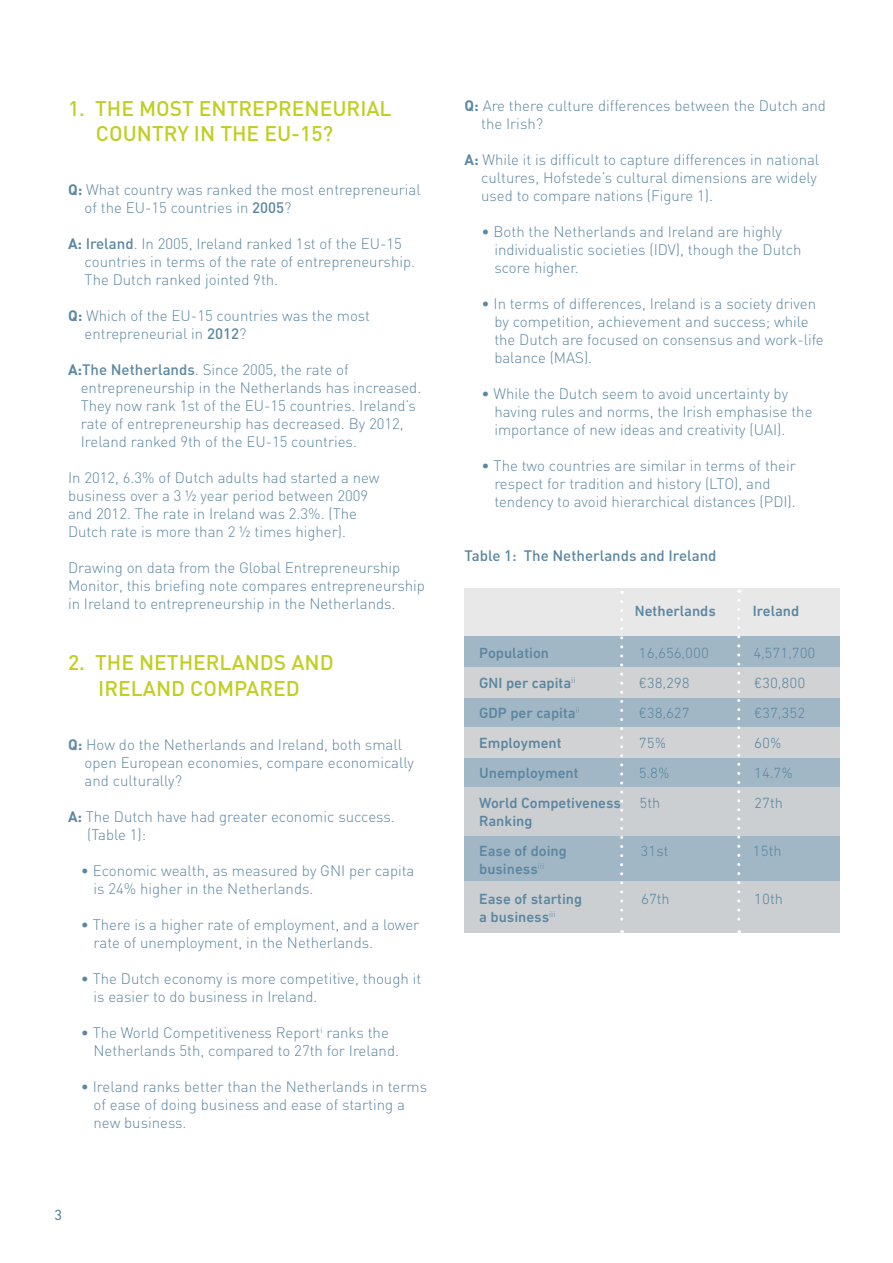
<style>
.page{position:relative;width:893px;height:1263px;background:#fff}
.page>*{position:absolute;margin:0;border:0;box-sizing:border-box;transform-origin:0 0}
.t1{font:500 21px/25.2px "DIN";color:#c1ce23}
.t2{font:300 15px/18px "DIN";color:#5c87a1}
.t3{font:500 15px "DIN Next LT Pro";color:#5c87a1}
.t4{font:300 15px "DIN Next LT Pro";color:#5c87a1}
.t5{font:500 15px "DIN";color:#5c87a1}
.t6{font:15px "DIN Next LT Pro";color:#5c87a1}
.s1{font-weight:700}
.s2{font-weight:500}
.s3{font-weight:300}
</style>
<div class="page">
<div style="left:465px;top:589px;width:375px;height:344px;background:#e8e8e9"></div>
<div style="left:464px;top:636px;width:376px;height:297px;background:#a2b7c5"></div>
<div style="left:465px;top:787px;width:375px;height:49px;background:#d1d2d4"></div>
<div style="left:465px;top:667px;width:375px;height:31px;background:#d1d2d4"></div>
<div style="left:465px;top:727px;width:375px;height:31px;background:#d1d2d4"></div>
<div style="left:465px;top:881px;width:375px;height:52px;background:#d1d2d4"></div>
<svg style="left:620px;top:601px;width:3px;height:332px"></svg>
<svg style="left:737px;top:600px;width:3px;height:333px"></svg>
<p class="t1" style="left:96px;top:95px;width:297px;text-indent:-28px">1. THE MOST ENTREPRENEURIAL<br>COUNTRY IN THE EU-15?</p>
<p class="t2" style="left:85px;top:181px;width:338px;text-indent:-17px"><span class="s1">Q:</span> What country was ranked the most entrepreneurial of the EU-15 countries in <span class="s2">2005</span>?</p>
<p class="t2" style="left:85px;top:235px;width:332px;text-indent:-17px"><span class="s1">A:</span> <span class="s2">Ireland</span>. In 2005, Ireland ranked 1st of the EU-15 countries in terms of the rate of entrepreneurship.<br>The Dutch ranked jointed 9th.</p>
<p class="t2" style="left:85px;top:307px;width:287px;text-indent:-17px"><span class="s1">Q:</span> Which of the EU-15 countries was the most entrepreneurial in <span class="s2">2012</span>?</p>
<p class="t2" style="left:81px;top:361px;width:342px;text-indent:-13px"><span class="s1">A:</span><span class="s2">The Netherlands</span>. Since 2005, the rate of entrepreneurship in the Netherlands has increased.<br>They now rank 1st of the EU-15 countries. Ireland’s rate of entrepreneurship has decreased. By 2012, Ireland ranked 9th of the EU-15 countries.</p>
<p class="t2" style="left:68px;top:469px;width:313px">In 2012, 6.3% of Dutch adults had started a new business over a 3 ½ year period between 2009 and 2012. The rate in Ireland was 2.3%. (The Dutch rate is more than 2 ½ times higher).</p>
<p class="t2" style="left:68px;top:559px;width:358px">Drawing on data from the Global Entrepreneurship<br>Monitor, this briefing note compares entrepreneurship in Ireland to entrepreneurship in the Netherlands.</p>
<p class="t1" style="left:68px;top:650px;width:267px;text-align:center">2. THE NETHERLANDS AND<br>IRELAND COMPARED</p>
<p class="t2" style="left:85px;top:735px;width:331px;text-indent:-17px"><span class="s1">Q:</span> How do the Netherlands and Ireland, both small open European economies, compare economically and culturally?</p>
<p class="t2" style="left:87px;top:807px;width:309px;text-indent:-19px"><span class="s1">A:</span> The Dutch have had greater economic success. (Table 1):</p>
<p class="t2" style="left:94px;top:861px;width:322px;text-indent:-13px">• Economic wealth, as measured by GNI per capita is 24% higher in the Netherlands.</p>
<p class="t2" style="left:94px;top:915px;width:327px;text-indent:-13px">• There is a higher rate of employment, and a lower rate of unemployment, in the Netherlands.</p>
<p class="t2" style="left:94px;top:969px;width:329px;text-indent:-13px">• The Dutch economy is more competitive, though it is easier to do business in Ireland.</p>
<p class="t2" style="left:94px;top:1023px;width:307px;text-indent:-13px">• The World Competitiveness Report<sup>i</sup> ranks the<br>Netherlands 5th, compared to 27th for Ireland.</p>
<p class="t2" style="left:94px;top:1077px;width:335px;text-indent:-13px">• Ireland ranks better than the Netherlands in terms of ease of doing business and ease of starting a new business.</p>
<p class="t6" style="left:54px;top:1206px;width:10px">3</p>
<p class="t2" style="left:481px;top:97px;width:346px;text-indent:-17px"><span class="s1">Q:</span> Are there culture differences between the Dutch and the Irish?</p>
<p class="t2" style="left:481px;top:151px;width:340px;text-indent:-17px"><span class="s1">A:</span> While it is difficult to capture differences in national cultures, Hofstede’s cultural dimensions are widely used to compare nations (Figure 1).</p>
<p class="t2" style="left:494px;top:223px;width:309px;text-indent:-13px">• Both the Netherlands and Ireland are highly individualistic societies (IDV), though the Dutch score higher.</p>
<p class="t2" style="left:494px;top:295px;width:331px;text-indent:-13px">• In terms of differences, Ireland is a society driven by competition, achievement and success; while the Dutch are focused on consensus and work-life balance (MAS).</p>
<p class="t2" style="left:494px;top:385px;width:320px;text-indent:-13px">• While the Dutch seem to avoid uncertainty by having rules and norms, the Irish emphasise the importance of new ideas and creativity (UAI).</p>
<p class="t2" style="left:494px;top:457px;width:303px;text-indent:-13px">• The two countries are similar in terms of their respect for tradition and history (LTO), and tendency to avoid hierarchical distances (PDI).</p>
<p class="t5" style="left:465px;top:546px;width:253px">Table 1: The Netherlands and Ireland</p>
<p class="t3" style="left:635px;top:602px;width:82px">Netherlands</p>
<p class="t3" style="left:753px;top:602px;width:48px">Ireland</p>
<p class="t3" style="left:479px;top:644px;width:71px">Population</p>
<p class="t4" style="left:639px;top:644px;width:72px">16,656,000</p>
<p class="t4" style="left:753px;top:644px;width:64px">4,571,700</p>
<p class="t3" style="left:479px;top:674px;width:98px">GNI per capita<sup>ii</sup></p>
<p class="t4" style="left:639px;top:674px;width:53px">€38,298</p>
<p class="t4" style="left:754px;top:674px;width:53px">€30,800</p>
<p class="t3" style="left:479px;top:704px;width:102px">GDP per capita<sup>ii</sup></p>
<p class="t4" style="left:639px;top:704px;width:53px">€38,627</p>
<p class="t4" style="left:754px;top:704px;width:53px">€37,352</p>
<p class="t3" style="left:479px;top:734px;width:84px">Employment</p>
<p class="t4" style="left:639px;top:734px;width:29px">75%</p>
<p class="t4" style="left:754px;top:734px;width:29px">60%</p>
<p class="t3" style="left:479px;top:764px;width:101px">Unemployment</p>
<p class="t4" style="left:639px;top:764px;width:32px">5.8%</p>
<p class="t4" style="left:754px;top:764px;width:40px">14.7%</p>
<p class="t3" style="left:479px;top:794px;width:182px">World Competiveness <span class="s3">5th</span></p>
<p class="t4" style="left:754px;top:794px;width:30px">27th</p>
<p class="t3" style="left:479px;top:812px;width:55px">Ranking</p>
<p class="t3" style="left:479px;top:842px;width:89px">Ease of doing</p>
<p class="t4" style="left:640px;top:842px;width:29px">31st</p>
<p class="t4" style="left:753px;top:842px;width:30px">15th</p>
<p class="t3" style="left:479px;top:860px;width:66px">business<sup>iii</sup></p>
<p class="t3" style="left:479px;top:890px;width:104px">Ease of starting</p>
<p class="t4" style="left:641px;top:890px;width:30px">67th</p>
<p class="t4" style="left:754px;top:890px;width:30px">10th</p>
<p class="t3" style="left:479px;top:908px;width:78px">a business<sup>iii</sup></p>
</div>
